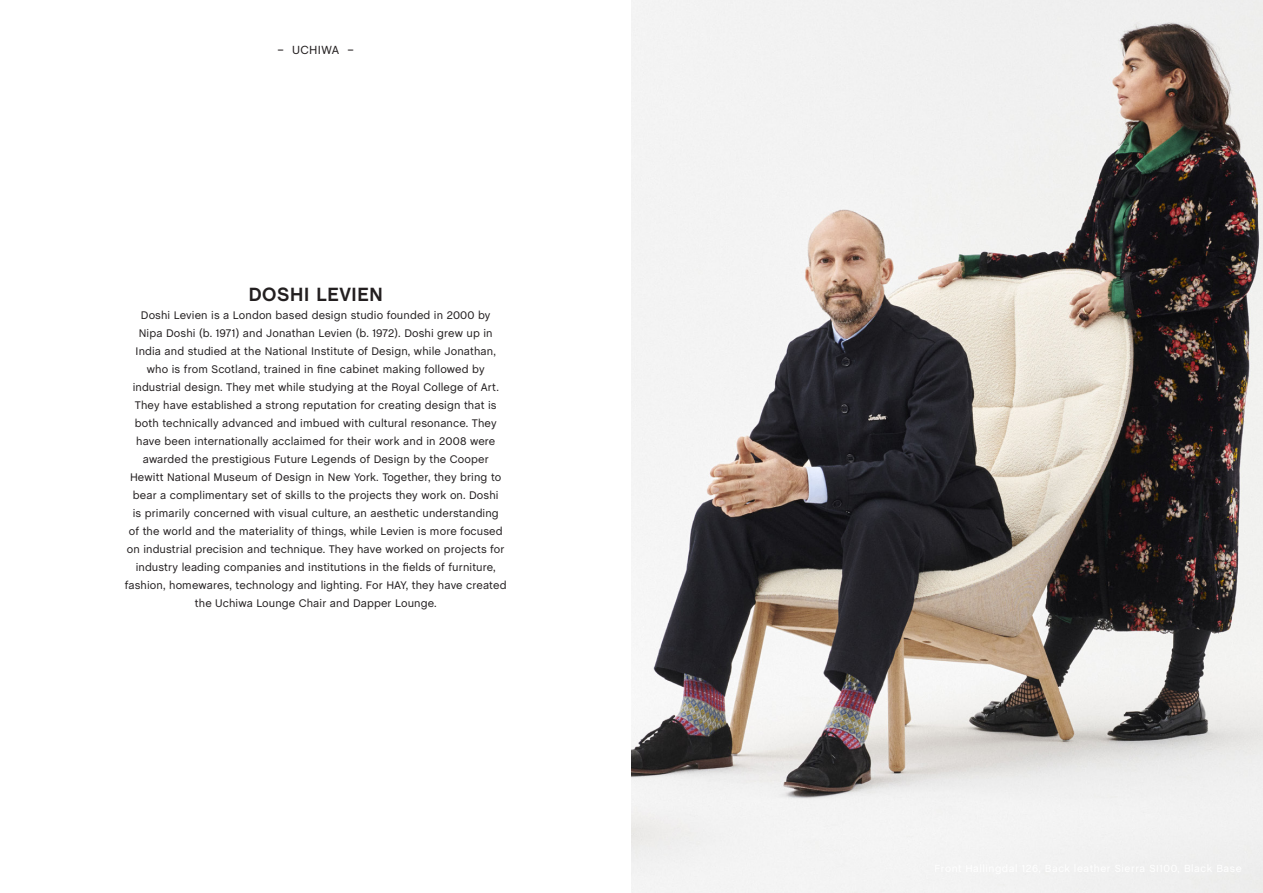
<style>
.page{position:relative;width:1263px;height:893px;background:#fff}
.page>*{position:absolute;margin:0;border:0;box-sizing:border-box;transform-origin:0 0}
.t1{font:700 19.5px "Chalet";letter-spacing:.03em;color:#231f20}
._03_Page_Header{font:12px "Chalet";letter-spacing:.03em;color:#231f20}
._05_Body_Centre{font:11.25px/18px "Chalet";letter-spacing:.01em;color:#231f20;text-align:center}
</style>
<div class="page">
<img style="left:631px;top:0;width:632px;height:893px">
<p class="_03_Page_Header" style="left:277px;top:43px;width:78px">– UCHIWA –</p>
<p class="t1" style="left:249px;top:282px;width:135px">DOSHI LEVIEN</p>
<p class="_05_Body_Centre" style="left:125px;top:306px;width:383px">Doshi Levien is a London based design studio founded in 2000 by<br>Nipa Doshi (b. 1971) and Jonathan Levien (b. 1972). Doshi grew up in India and studied at the National Institute of Design, while Jonathan, who is from Scotland, trained in fine cabinet making followed by industrial design. They met while studying at the Royal College of Art.<br>They have established a strong reputation for creating design that is both technically advanced and imbued with cultural resonance. They have been internationally acclaimed for their work and in 2008 were awarded the prestigious Future Legends of Design by the Cooper Hewitt National Museum of Design in New York. Together, they bring to bear a complimentary set of skills to the projects they work on. Doshi<br>is primarily concerned with visual culture, an aesthetic understanding<br>of the world and the materiality of things, while Levien is more focused on industrial precision and technique. They have worked on projects for industry leading companies and institutions in the fields of furniture, fashion, homewares, technology and lighting. For HAY, they have created the Uchiwa Lounge Chair and Dapper Lounge.</p>
</div>
